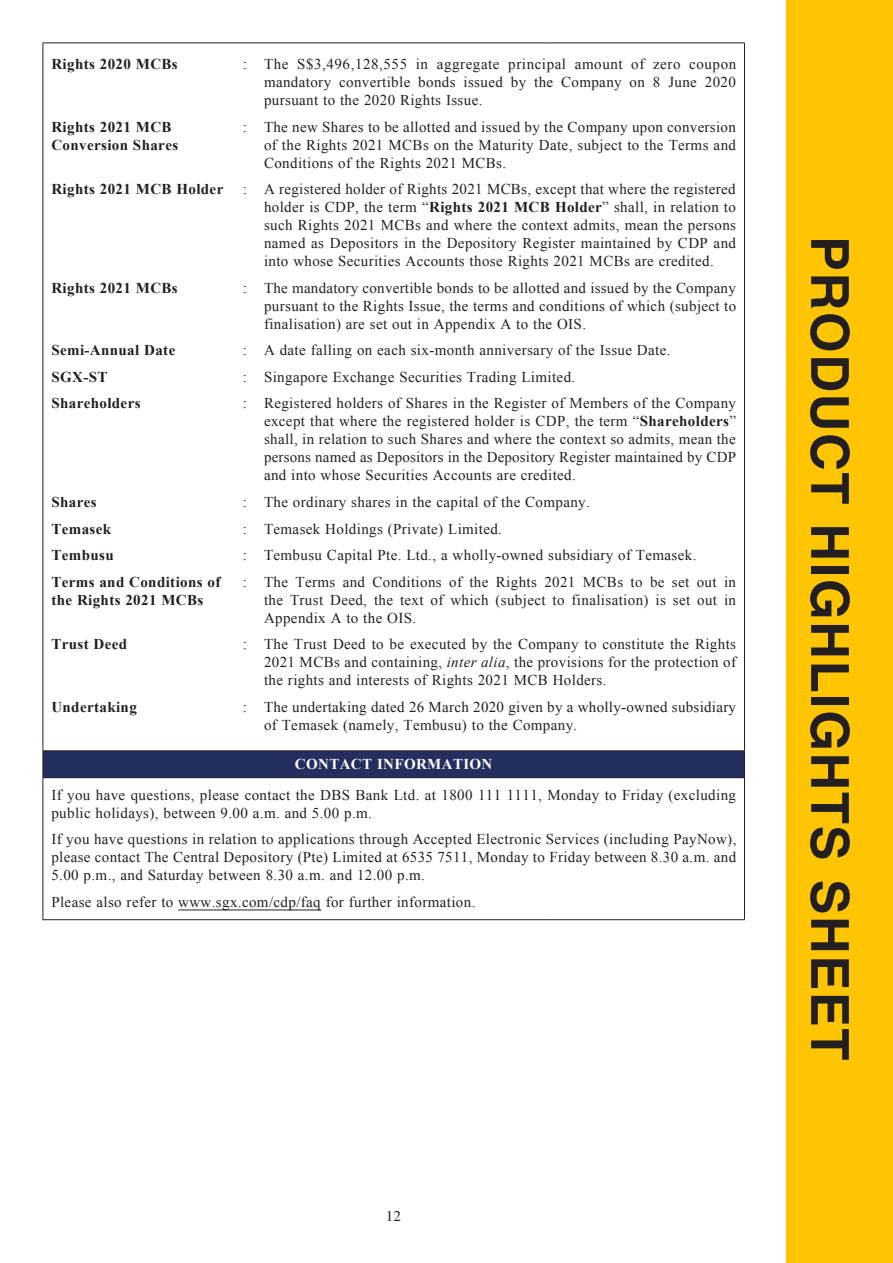
<style>
.page{position:relative;width:893px;height:1263px;background:#fff}
.page>*{position:absolute;margin:0;border:0;box-sizing:border-box;transform-origin:0 0}
.t1{font:700 52.5px "Helvetica LT Std";letter-spacing:.03em;color:#231f20}
._00_E_Body_Text{font:15px/18px "Times New Roman";letter-spacing:.025em;color:#231f20;text-align:justify}
._00_E_Body_Text-2{font:700 15px/18px "Times New Roman";letter-spacing:.025em;color:#231f20}
._00_E_Body_Text-3{font:700 15px "Times New Roman";letter-spacing:.025em;color:#fff}
.t2{font:15px "Times LT Std";color:#231f20}
.s1{font-weight:700}
.s2{font-style:italic}
</style>
<div class="page">
<div style="left:787px;top:0;width:106px;height:1263px;background:#ffc500"></div>
<div style="left:43px;top:751px;width:701px;height:27px;background:#242e5f"></div>
<hr style="left:43px;top:919px;width:506px;height:1px;background:#231f20">
<hr style="left:549px;top:919px;width:196px;height:1px;background:#231f20">
<hr style="left:43px;top:43px;width:506px;height:1px;background:#231f20">
<hr style="left:43px;top:43px;width:1px;height:707px;background:#231f20">
<hr style="left:549px;top:43px;width:196px;height:1px;background:#231f20">
<hr style="left:744px;top:43px;width:1px;height:707px;background:#231f20">
<hr style="left:43px;top:750px;width:506px;height:1px;background:#231f20">
<svg style="left:43px;top:751px;width:1px;height:26px"></svg>
<hr style="left:549px;top:750px;width:196px;height:1px;background:#231f20">
<svg style="left:744px;top:751px;width:1px;height:26px"></svg>
<hr style="left:43px;top:777px;width:506px;height:1px;background:#231f20">
<hr style="left:43px;top:778px;width:1px;height:141px;background:#231f20">
<hr style="left:549px;top:777px;width:196px;height:1px;background:#231f20">
<hr style="left:744px;top:778px;width:1px;height:141px;background:#231f20">
<hr style="left:178px;top:909px;width:143px;height:1px;background:#231f20">
<p class="_00_E_Body_Text-2" style="left:51px;top:55px;width:128px">Rights 2020 MCBs</p>
<p class="_00_E_Body_Text" style="left:243px;top:55px;width:6px">:</p>
<p class="_00_E_Body_Text" style="left:264px;top:55px;width:474px">The S$3,496,128,555 in aggregate principal amount of zero coupon mandatory convertible bonds issued by the Company on 8 June 2020 pursuant to the 2020 Rights Issue.</p>
<p class="_00_E_Body_Text-2" style="left:51px;top:118px;width:128px">Rights 2021 MCB<br>Conversion Shares</p>
<p class="_00_E_Body_Text" style="left:243px;top:118px;width:6px">:</p>
<p class="_00_E_Body_Text" style="left:264px;top:118px;width:473px">The new Shares to be allotted and issued by the Company upon conversion of the Rights 2021 MCBs on the Maturity Date, subject to the Terms and Conditions of the Rights 2021 MCBs.</p>
<p class="_00_E_Body_Text-2" style="left:51px;top:180px;width:173px">Rights 2021 MCB Holder</p>
<p class="_00_E_Body_Text" style="left:243px;top:180px;width:6px">:</p>
<p class="_00_E_Body_Text" style="left:264px;top:180px;width:474px">A registered holder of Rights 2021 MCBs, except that where the registered holder is CDP, the term “<span class="s1">Rights 2021 MCB Holder</span>” shall, in relation to such Rights 2021 MCBs and where the context admits, mean the persons named as Depositors in the Depository Register maintained by CDP and into whose Securities Accounts those Rights 2021 MCBs are credited.</p>
<p class="_00_E_Body_Text-2" style="left:51px;top:279px;width:128px">Rights 2021 MCBs</p>
<p class="_00_E_Body_Text" style="left:243px;top:279px;width:6px">:</p>
<p class="_00_E_Body_Text" style="left:264px;top:279px;width:474px">The mandatory convertible bonds to be allotted and issued by the Company pursuant to the Rights Issue, the terms and conditions of which (subject to finalisation) are set out in Appendix A to the OIS.</p>
<p class="_00_E_Body_Text-2" style="left:51px;top:341px;width:125px">Semi-Annual Date</p>
<p class="_00_E_Body_Text" style="left:243px;top:341px;width:6px">:</p>
<p class="_00_E_Body_Text" style="left:264px;top:341px;width:408px">A date falling on each six-month anniversary of the Issue Date.</p>
<p class="_00_E_Body_Text-2" style="left:51px;top:368px;width:58px">SGX-ST</p>
<p class="_00_E_Body_Text" style="left:243px;top:368px;width:6px">:</p>
<p class="_00_E_Body_Text" style="left:264px;top:368px;width:313px">Singapore Exchange Securities Trading Limited.</p>
<p class="_00_E_Body_Text-2" style="left:51px;top:394px;width:91px">Shareholders</p>
<p class="_00_E_Body_Text" style="left:243px;top:394px;width:6px">:</p>
<p class="_00_E_Body_Text" style="left:264px;top:394px;width:474px">Registered holders of Shares in the Register of Members of the Company except that where the registered holder is CDP, the term “<span class="s1">Shareholders</span>” shall, in relation to such Shares and where the context so admits, mean the persons named as Depositors in the Depository Register maintained by CDP and into whose Securities Accounts are credited.</p>
<p class="_00_E_Body_Text-2" style="left:51px;top:493px;width:47px">Shares</p>
<p class="_00_E_Body_Text" style="left:243px;top:493px;width:6px">:</p>
<p class="_00_E_Body_Text" style="left:264px;top:493px;width:327px">The ordinary shares in the capital of the Company.</p>
<p class="_00_E_Body_Text-2" style="left:51px;top:519px;width:61px">Temasek</p>
<p class="_00_E_Body_Text" style="left:243px;top:519px;width:6px">:</p>
<p class="_00_E_Body_Text" style="left:264px;top:519px;width:240px">Temasek Holdings (Private) Limited.</p>
<p class="_00_E_Body_Text-2" style="left:51px;top:546px;width:64px">Tembusu</p>
<p class="_00_E_Body_Text" style="left:243px;top:546px;width:6px">:</p>
<p class="_00_E_Body_Text" style="left:264px;top:546px;width:434px">Tembusu Capital Pte. Ltd., a wholly-owned subsidiary of Temasek.</p>
<p class="_00_E_Body_Text-2" style="left:51px;top:572px;width:170px">Terms and Conditions of the Rights 2021 MCBs</p>
<p class="_00_E_Body_Text" style="left:243px;top:572px;width:6px">:</p>
<p class="_00_E_Body_Text" style="left:264px;top:572px;width:474px">The Terms and Conditions of the Rights 2021 MCBs to be set out in the Trust Deed, the text of which (subject to finalisation) is set out in Appendix A to the OIS.</p>
<p class="_00_E_Body_Text-2" style="left:51px;top:635px;width:77px">Trust Deed</p>
<p class="_00_E_Body_Text" style="left:243px;top:635px;width:6px">:</p>
<p class="_00_E_Body_Text" style="left:264px;top:635px;width:474px">The Trust Deed to be executed by the Company to constitute the Rights 2021 MCBs and containing, <span class="s2">inter alia</span>, the provisions for the protection of the rights and interests of Rights 2021 MCB Holders.</p>
<p class="_00_E_Body_Text-2" style="left:51px;top:697px;width:87px">Undertaking</p>
<p class="_00_E_Body_Text" style="left:243px;top:697px;width:6px">:</p>
<p class="_00_E_Body_Text" style="left:264px;top:697px;width:474px">The undertaking dated 26 March 2020 given by a wholly-owned subsidiary of Temasek (namely, Tembusu) to the Company.</p>
<p class="_00_E_Body_Text-3" style="left:295px;top:754px;width:199px">CONTACT INFORMATION</p>
<p class="_00_E_Body_Text" style="left:51px;top:786px;width:686px">If you have questions, please contact the DBS Bank Ltd. at 1800 111 1111, Monday to Friday (excluding public holidays), between 9.00 a.m. and 5.00 p.m.</p>
<p class="_00_E_Body_Text" style="left:51px;top:830px;width:686px">If you have questions in relation to applications through Accepted Electronic Services (including PayNow), please contact The Central Depository (Pte) Limited at 6535 7511, Monday to Friday between 8.30 a.m. and 5.00 p.m., and Saturday between 8.30 a.m. and 12.00 p.m.</p>
<p class="_00_E_Body_Text" style="left:51px;top:893px;width:426px">Please also refer to www.sgx.com/cdp/faq for further information.</p>
<p class="t2" style="left:386px;top:1208px;width:16px">12</p>
<h1 class="t1" style="left:862px;top:236px;width:826px;rotate:90deg">PRODUCT HIGHLIGHTS SHEET</h1>
</div>
